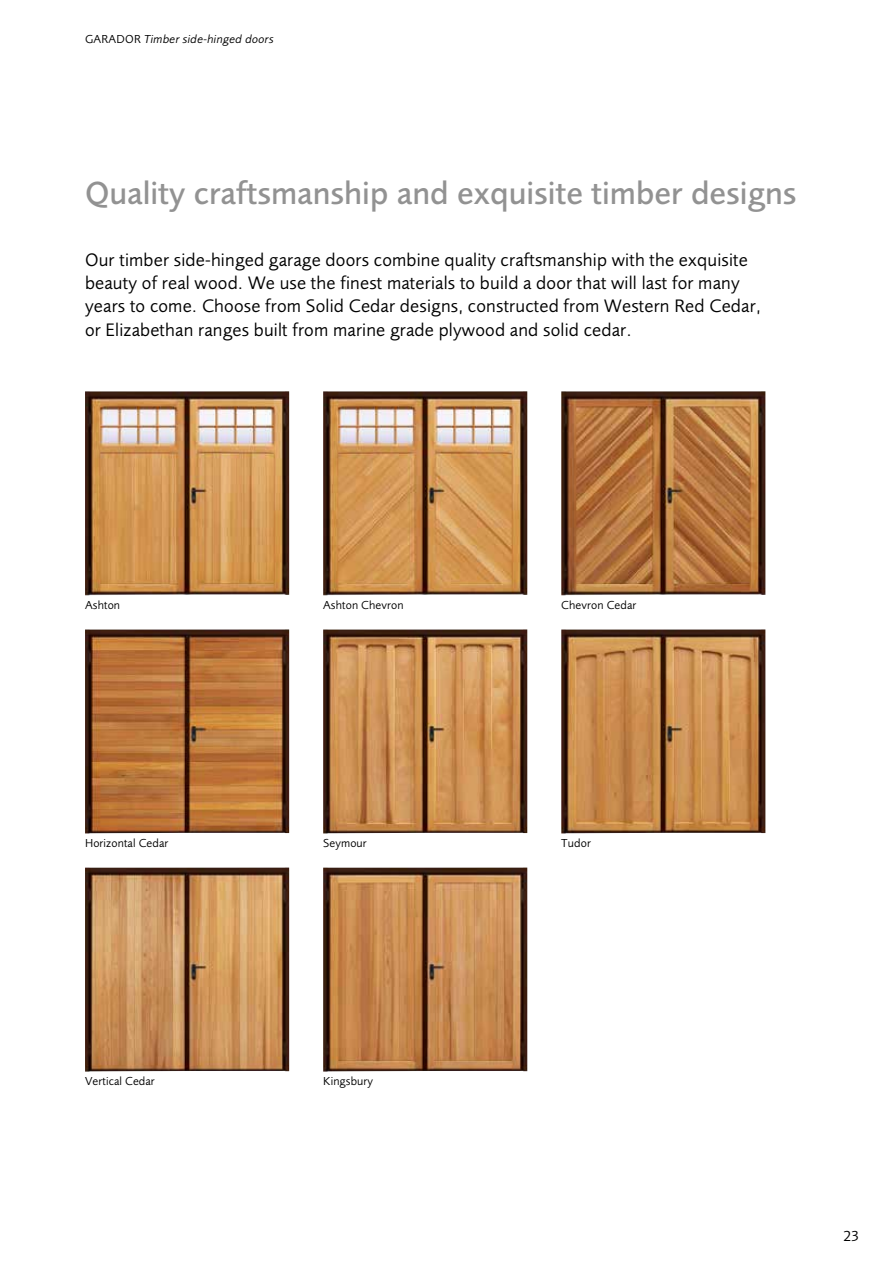
<style>
.page{position:relative;width:893px;height:1263px;background:#fff}
.page>*{position:absolute;margin:0;border:0;box-sizing:border-box;transform-origin:0 0}
.t1{font:500 33px "Foundry Sans";color:#929292}
.t2{font:18.75px/23.4px "Foundry Sans";letter-spacing:.01em;color:#000}
.t3{font:15px "Foundry Sans";color:#000}
.t4{font:12px "Foundry Sans";letter-spacing:.01em;color:#000}
.t5{font:italic 12px "Foundry Sans";letter-spacing:.02em;color:#000}
.s1{font-style:normal}
</style>
<div class="page">
<img style="left:85px;top:867px;width:204px;height:204px">
<img style="left:85px;top:629px;width:204px;height:204px">
<img style="left:561px;top:391px;width:204px;height:204px">
<img style="left:323px;top:867px;width:204px;height:204px">
<img style="left:561px;top:629px;width:204px;height:204px">
<img style="left:85px;top:391px;width:204px;height:204px">
<img style="left:323px;top:391px;width:204px;height:204px">
<img style="left:323px;top:629px;width:204px;height:204px">
<p class="t5" style="left:85px;top:32px;width:190px"><span class="s1">GARADOR</span> Timber side-hinged doors</p>
<h1 class="t1" style="left:85px;top:174px;width:713px">Quality craftsmanship and exquisite timber designs</h1>
<p class="t2" style="left:85px;top:248px;width:677px">Our timber side-hinged garage doors combine quality craftsmanship with the exquisite beauty of real wood. We use the finest materials to build a door that will last for many years to come. Choose from Solid Cedar designs, constructed from Western Red Cedar, or Elizabethan ranges built from marine grade plywood and solid cedar.</p>
<p class="t4" style="left:85px;top:598px;width:37px">Ashton</p>
<p class="t4" style="left:323px;top:598px;width:82px">Ashton Chevron</p>
<p class="t4" style="left:85px;top:836px;width:85px">Horizontal Cedar</p>
<p class="t4" style="left:85px;top:1074px;width:71px">Vertical Cedar</p>
<p class="t4" style="left:323px;top:836px;width:45px">Seymour</p>
<p class="t4" style="left:323px;top:1074px;width:51px">Kingsbury</p>
<p class="t4" style="left:561px;top:598px;width:77px">Chevron Cedar</p>
<p class="t4" style="left:561px;top:836px;width:31px">Tudor</p>
<p class="t3" style="left:843px;top:1228px;width:17px">23</p>
</div>
